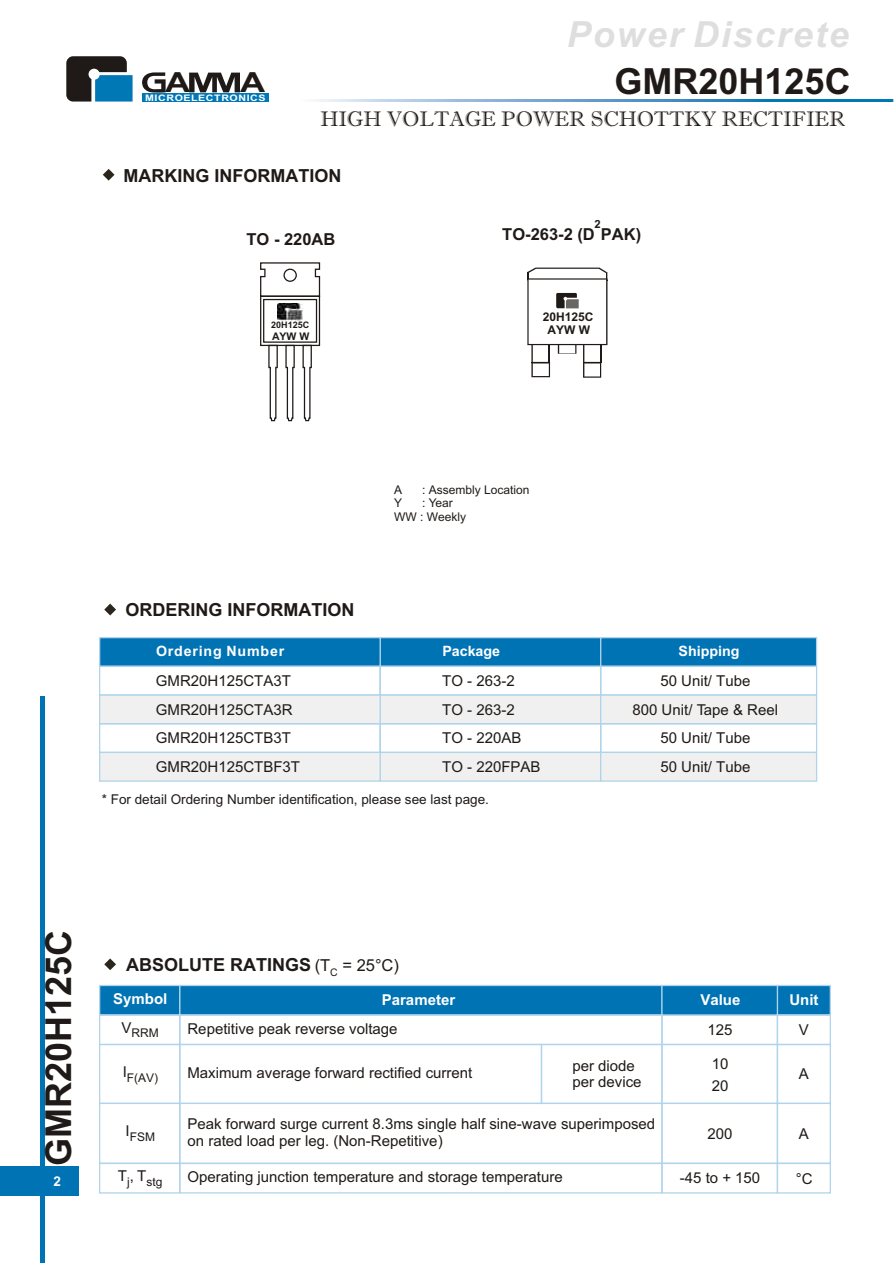
<style>
.page{position:relative;width:894px;height:1263px;background:#fff}
.page>*{position:absolute;margin:0;border:0;box-sizing:border-box;transform-origin:0 0}
.t1{font:700 36px "Arial CE";color:#1f1a17}
.t2{font:italic 700 36px "Arial";letter-spacing:.055em;color:#dedede}
.t3{font:700 27.75px "Arial";color:#1f1a17;scale:1.26 1}
.t4{font:21px "Imprint MT Shadow";color:#1f1a17}
.t5{font:700 18px "Arial CE";color:#1f1a17}
.t6{font:700 16.5px "Arial CE";color:#1f1a17}
.t7{font:15px/16.8px "Arial CE";color:#1f1a17}
.t8{font:700 15px "Arial CE";color:#fff}
.t9{font:700 14.25px "Arial CE";color:#fff}
.t10{font:700 14.25px "Arial CE";letter-spacing:.055em;color:#fff}
.t11{font:13.5px "Arial CE";color:#1f1a17}
.t12{font:700 13.5px "Arial CE";color:#fff}
.t13{font:12px/13.4px "Arial CE";color:#1f1a17}
.t14{font:700 12px/13.4px "Arial CE";color:#1f1a17;text-align:center}
.t15{font:700 11.25px "Arial CE";color:#1f1a17}
.t16{font:700 10.5px "Arial CE";color:#1f1a17}
.t17{font:10.5px "Arial CE";color:#1f1a17}
.t18{font:700 9px "Arial CE";letter-spacing:.055em;color:#fff;scale:1.19 1}
.t19{font:700 9px "Arial CE";color:#1f1a17}
.s1{font-weight:400;font-size:16.5px}
</style>
<div class="page">
<div style="left:0;top:1166px;width:78px;height:30px;background:#0073b5"></div>
<div style="left:40px;top:697px;width:5px;height:566px;background:#0073b5"></div>
<svg style="left:103px;top:169px;width:12px;height:12px"></svg>
<svg style="left:527px;top:268px;width:81px;height:110px"></svg>
<div style="left:379px;top:637px;width:222px;height:30px;background:#0073b5;border:1px solid #b0d4eb"></div>
<div style="left:379px;top:666px;width:222px;height:30px;border:1px solid #b0d4eb"></div>
<div style="left:379px;top:694px;width:222px;height:30px;background:#f0f0f0;border:1px solid #b0d4eb"></div>
<div style="left:379px;top:723px;width:222px;height:30px;border:1px solid #b0d4eb"></div>
<div style="left:379px;top:752px;width:222px;height:30px;background:#f0f0f0;border:1px solid #b0d4eb"></div>
<div style="left:600px;top:637px;width:217px;height:30px;background:#0073b5;border:1px solid #b0d4eb"></div>
<div style="left:600px;top:666px;width:217px;height:30px;border:1px solid #b0d4eb"></div>
<div style="left:600px;top:694px;width:217px;height:30px;background:#f0f0f0;border:1px solid #b0d4eb"></div>
<div style="left:600px;top:723px;width:217px;height:30px;border:1px solid #b0d4eb"></div>
<div style="left:600px;top:752px;width:217px;height:30px;background:#f0f0f0;border:1px solid #b0d4eb"></div>
<div style="left:99px;top:637px;width:282px;height:30px;background:#0073b5;border:1px solid #b0d4eb"></div>
<div style="left:99px;top:666px;width:282px;height:30px;border:1px solid #b0d4eb"></div>
<div style="left:99px;top:694px;width:282px;height:30px;background:#f0f0f0;border:1px solid #b0d4eb"></div>
<div style="left:99px;top:723px;width:282px;height:30px;border:1px solid #b0d4eb"></div>
<div style="left:99px;top:752px;width:282px;height:30px;background:#f0f0f0;border:1px solid #b0d4eb"></div>
<svg style="left:104px;top:604px;width:12px;height:11px"></svg>
<svg style="left:268px;top:346px;width:10px;height:76px"></svg>
<svg style="left:302px;top:346px;width:11px;height:76px"></svg>
<svg style="left:285px;top:346px;width:10px;height:76px"></svg>
<div style="left:260px;top:296px;width:60px;height:50px;border:1px solid #1f1a17"></div>
<div style="left:263px;top:299px;width:54px;height:44px;border:1px solid #1f1a17"></div>
<img style="left:278px;top:303px;width:24px;height:17px">
<svg style="left:260px;top:262px;width:61px;height:36px"></svg>
<div style="left:99px;top:1103px;width:81px;height:61px;border:1px solid #b0d4eb"></div>
<div style="left:99px;top:985px;width:81px;height:31px;background:#0073b5;border:1px solid #b0d4eb"></div>
<div style="left:99px;top:1014px;width:81px;height:31px;border:1px solid #b0d4eb"></div>
<div style="left:179px;top:985px;width:484px;height:31px;background:#0073b5;border:1px solid #b0d4eb"></div>
<div style="left:179px;top:1014px;width:484px;height:31px;border:1px solid #b0d4eb"></div>
<div style="left:777px;top:985px;width:54px;height:31px;background:#0073b5;border:1px solid #b0d4eb"></div>
<div style="left:777px;top:1014px;width:54px;height:31px;border:1px solid #b0d4eb"></div>
<div style="left:661px;top:1014px;width:117px;height:31px;border:1px solid #b0d4eb"></div>
<div style="left:661px;top:985px;width:117px;height:31px;background:#0073b5;border:1px solid #b0d4eb"></div>
<div style="left:99px;top:1044px;width:81px;height:60px;border:1px solid #b0d4eb"></div>
<div style="left:661px;top:1044px;width:117px;height:60px;border:1px solid #b0d4eb"></div>
<div style="left:777px;top:1044px;width:54px;height:60px;border:1px solid #b0d4eb"></div>
<div style="left:99px;top:1163px;width:81px;height:31px;border:1px solid #b0d4eb"></div>
<div style="left:777px;top:1103px;width:54px;height:61px;border:1px solid #b0d4eb"></div>
<div style="left:777px;top:1163px;width:54px;height:31px;border:1px solid #b0d4eb"></div>
<div style="left:661px;top:1103px;width:117px;height:61px;border:1px solid #b0d4eb"></div>
<div style="left:661px;top:1163px;width:117px;height:31px;border:1px solid #b0d4eb"></div>
<svg style="left:104px;top:958px;width:12px;height:12px"></svg>
<svg style="left:179px;top:1043px;width:484px;height:151px"></svg>
<svg style="left:66px;top:56px;width:67px;height:46px;background:#375b6c"></svg>
<svg style="left:142px;top:72px;width:24px;height:21px"></svg>
<svg style="left:189px;top:73px;width:51px;height:19px"></svg>
<div style="left:142px;top:93px;width:126px;height:9px;background:#0078b5"></div>
<hr style="left:797px;top:99px;width:96px;height:3px;background:#0078b5">
<img style="left:315px;top:99px;width:482px;height:3px">
<h1 class="t2" style="left:567px;top:21px;width:284px">Power Discrete</h1>
<h2 class="t3" style="left:165px;top:72px;width:21px">A</h2>
<h2 class="t3" style="left:240px;top:72px;width:21px">A</h2>
<h1 class="t1" style="left:615px;top:68px;width:238px">GMR20H125C</h1>
<p class="t18" style="left:145px;top:94px;width:103px">MICROELECTRONICS</p>
<h3 class="t4" style="left:320px;top:111px;width:526px">HIGH VOLTAGE POWER SCHOTTKY RECTIFIER</h3>
<p class="t5" style="left:123px;top:168px;width:219px">MARKING INFORMATION</p>
<p class="t6" style="left:247px;top:233px;width:90px">TO - 220AB</p>
<p class="t19" style="left:271px;top:322px;width:40px">20H125C</p>
<p class="t16" style="left:272px;top:332px;width:39px">AYW W</p>
<p class="t15" style="left:595px;top:220px;width:8px">2</p>
<p class="t6" style="left:502px;top:228px;width:140px">TO-263-2 (D PAK)</p>
<p class="t14" style="left:543px;top:311px;width:52px">20H125C<br>AYW W</p>
<p class="t5" style="left:125px;top:603px;width:231px">ORDERING INFORMATION</p>
<p class="t13" style="left:394px;top:484px;width:10px">A</p>
<p class="t13" style="left:422px;top:484px;width:109px">: Assembly Location</p>
<p class="t13" style="left:394px;top:497px;width:10px">Y</p>
<p class="t13" style="left:394px;top:497px;width:73px;text-indent:28px">: Year<br>WW : Weekly</p>
<p class="t10" style="left:156px;top:645px;width:130px">Ordering Number</p>
<p class="t9" style="left:442px;top:645px;width:59px">Package</p>
<p class="t9" style="left:679px;top:645px;width:62px">Shipping</p>
<p class="t7" style="left:156px;top:674px;width:137px">GMR20H125CTA3T</p>
<p class="t7" style="left:442px;top:674px;width:74px">TO - 263-2</p>
<p class="t7" style="left:660px;top:674px;width:92px">50 Unit/ Tube</p>
<p class="t7" style="left:156px;top:702px;width:138px">GMR20H125CTA3R</p>
<p class="t7" style="left:442px;top:702px;width:74px">TO - 263-2</p>
<p class="t7" style="left:632px;top:702px;width:147px">800 Unit/ Tape &amp; Reel</p>
<p class="t7" style="left:156px;top:731px;width:137px">GMR20H125CTB3T</p>
<p class="t7" style="left:442px;top:731px;width:81px">TO - 220AB</p>
<p class="t7" style="left:660px;top:731px;width:92px">50 Unit/ Tube</p>
<p class="t7" style="left:156px;top:760px;width:146px">GMR20H125CTBF3T</p>
<p class="t7" style="left:442px;top:760px;width:100px">TO - 220FPAB</p>
<p class="t7" style="left:660px;top:760px;width:92px">50 Unit/ Tube</p>
<p class="t11" style="left:102px;top:794px;width:389px">* For detail Ordering Number identification, please see last page.</p>
<h1 class="t1" style="left:45px;top:1166px;width:238px;rotate:-90deg">GMR20H125C</h1>
<p class="t12" style="left:53px;top:1176px;width:9px">2</p>
<p class="t5" style="left:126px;top:958px;width:275px">ABSOLUTE RATINGS <span class="s1">(T = 25°C)</span></p>
<p class="t17" style="left:330px;top:968px;width:9px">C</p>
<p class="t8" style="left:113px;top:993px;width:56px">Symbol</p>
<p class="t8" style="left:382px;top:995px;width:75px">Parameter</p>
<p class="t8" style="left:700px;top:995px;width:42px">Value</p>
<p class="t8" style="left:789px;top:995px;width:31px">Unit</p>
<p class="t13" style="left:122px;top:1028px;width:39px"><sup>V</sup>RRM</p>
<p class="t13" style="left:123px;top:1072px;width:37px"><sup>I</sup>F(AV)</p>
<p class="t7" style="left:188px;top:1021px;width:212px">Repetitive peak reverse voltage</p>
<p class="t7" style="left:708px;top:1023px;width:27px">125</p>
<p class="t7" style="left:712px;top:1055px;width:18px;line-height:21.8px">10<br>20</p>
<p class="t7" style="left:799px;top:1023px;width:12px">V</p>
<p class="t7" style="left:799px;top:1067px;width:12px">A</p>
<p class="t7" style="left:572px;top:1058px;width:71px">per diode per device</p>
<p class="t7" style="left:188px;top:1117px;width:469px">Peak forward surge current 8.3ms single half sine-wave superimposed on rated load per leg. (Non-Repetitive)</p>
<p class="t7" style="left:188px;top:1170px;width:377px">Operating junction temperature and storage temperature</p>
<p class="t7" style="left:188px;top:1066px;width:286px">Maximum average forward rectified current</p>
<p class="t13" style="left:126px;top:1131px;width:31px"><sup>I</sup>FSM</p>
<p class="t7" style="left:708px;top:1126px;width:27px">200</p>
<p class="t7" style="left:799px;top:1126px;width:12px">A</p>
<p class="t13" style="left:118px;top:1176px;width:46px"><sup>T</sup> <sup>,</sup>j <sup>T</sup>stg</p>
<p class="t7" style="left:796px;top:1171px;width:18px">°C</p>
<p class="t7" style="left:680px;top:1171px;width:82px">-45 to + 150</p>
</div>
